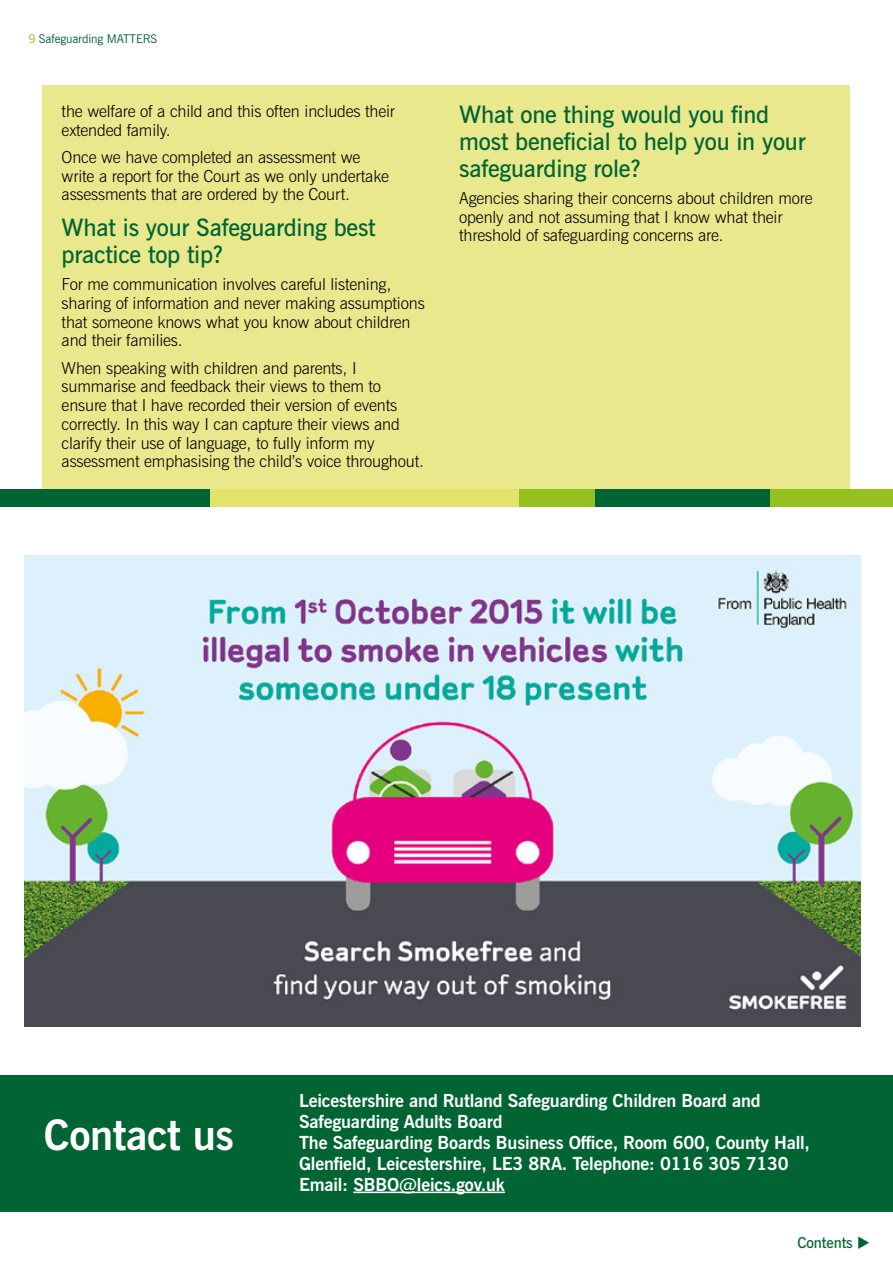
<style>
.page{position:relative;width:893px;height:1263px;background:#fff}
.page>*{position:absolute;margin:0;border:0;box-sizing:border-box;transform-origin:0 0}
.t1{font:700 42px "News Gothic BT";letter-spacing:-.01em;color:#fff}
.t2{font:600 24px/27px "News Gothic BT";letter-spacing:-.01em;color:#006533}
.t3{font:700 18px/21px "News Gothic BT";letter-spacing:-.01em;color:#fff}
.t4{font:300 16.5px/18.8px "News Gothic BT";letter-spacing:-.01em;color:#000}
.t5{font:600 15px "News Gothic BT";letter-spacing:-.01em;color:#006533}
.t6{font:12px "News Gothic BT";letter-spacing:-.01em;color:#006533}
.s1{color:#95c11f}
</style>
<div class="page">
<div style="left:43px;top:85px;width:807px;height:405px;background:#eae88d"></div>
<div style="left:712px;top:490px;width:181px;height:17px;background:#95c11f"></div>
<div style="left:0;top:490px;width:213px;height:17px;background:#006533"></div>
<div style="left:512px;top:490px;width:83px;height:17px;background:#95c11f"></div>
<div style="left:210px;top:490px;width:309px;height:17px;background:#e3e26a"></div>
<div style="left:595px;top:490px;width:175px;height:17px;background:#006533"></div>
<div style="left:0;top:1075px;width:893px;height:136px;background:#006533"></div>
<hr style="left:353px;top:1191px;width:152px;height:2px;background:#fff">
<img style="left:24px;top:556px;width:836px;height:470px">
<p class="t6" style="left:28px;top:32px;width:130px"><span class="s1">9</span> Safeguarding MATTERS</p>
<p class="t4" style="left:62px;top:101px;width:335px">the welfare of a child and this often includes their extended family.</p>
<p class="t4" style="left:62px;top:147px;width:329px">Once we have completed an assessment we write a report for the Court as we only undertake assessments that are ordered by the Court.</p>
<h2 class="t2" style="left:62px;top:214px;width:316px">What is your Safeguarding best practice top tip?</h2>
<p class="t4" style="left:62px;top:275px;width:365px">For me communication involves careful listening, sharing of information and never making assumptions that someone knows what you know about children and their families.</p>
<p class="t4" style="left:62px;top:358px;width:364px">When speaking with children and parents, I summarise and feedback their views to them to ensure that I have recorded their version of events correctly. In this way I can capture their views and clarify their use of language, to fully inform my assessment emphasising the child’s voice throughout.</p>
<h2 class="t2" style="left:459px;top:100px;width:348px">What one thing would you find most beneficial to help you in your safeguarding role?</h2>
<p class="t4" style="left:459px;top:188px;width:355px">Agencies sharing their concerns about children more openly and not assuming that I know what their threshold of safeguarding concerns are.</p>
<h1 class="t1" style="left:44px;top:1109px;width:192px">Contact us</h1>
<p class="t3" style="left:299px;top:1089px;width:512px">Leicestershire and Rutland Safeguarding Children Board and Safeguarding Adults Board<br>The Safeguarding Boards Business Office, Room 600, County Hall, Glenfield, Leicestershire, LE3 8RA. Telephone: 0116 305 7130<br>Email: SBBO@leics.gov.uk</p>
<p class="t5" style="left:797px;top:1234px;width:74px">Contents ◆</p>
</div>
